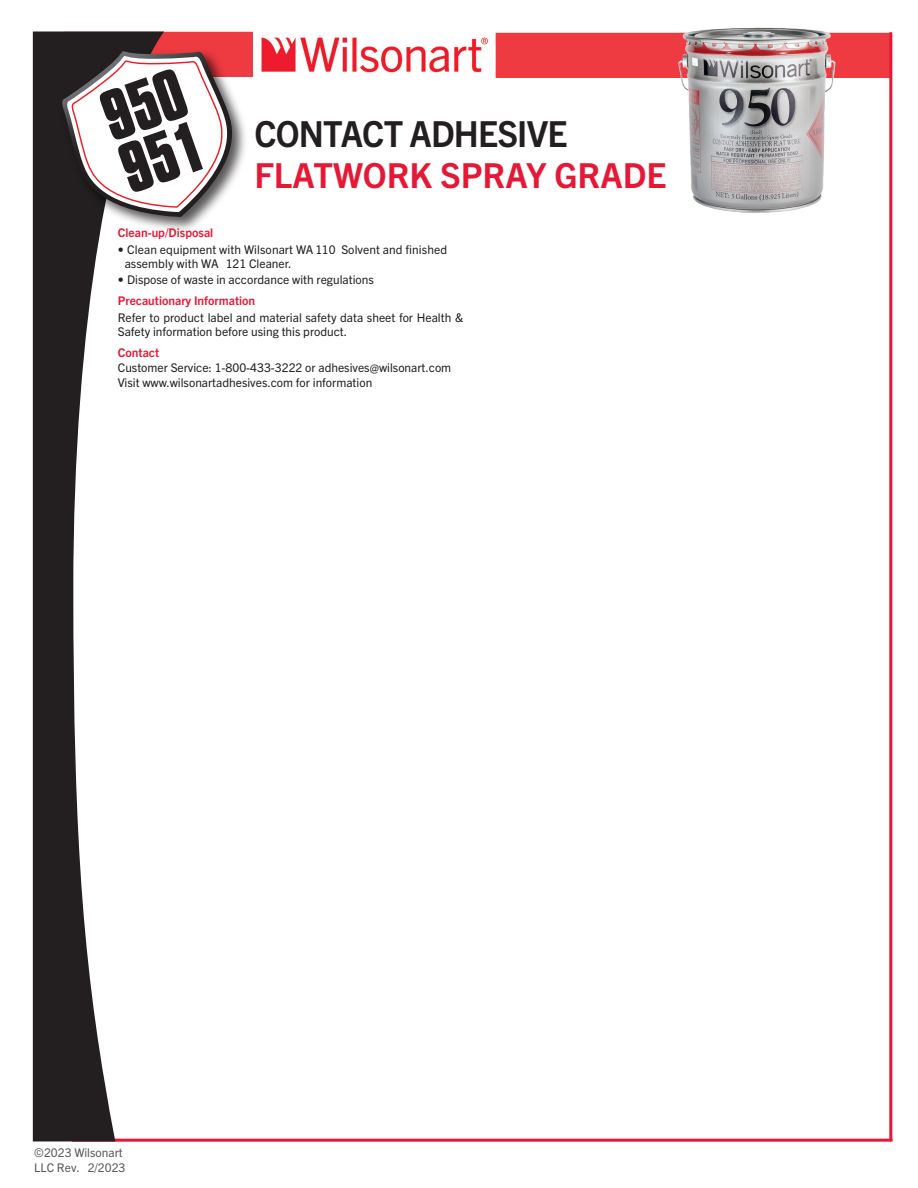
<style>
.page{position:relative;width:918px;height:1188px;background:#fff}
.page>*{position:absolute;margin:0;border:0;box-sizing:border-box;transform-origin:0 0}
.t1{font:700 36px "Trade Gothic Next LT Pro";letter-spacing:-.025em;color:#231f20;scale:.96 1}
.t2{font:700 34.5px "Trade Gothic Next LT Pro";color:#e51836}
.t3{font:12px/14.2px "Trade Gothic Next LT Pro";color:#231f20}
.t4{font:700 12px "Trade Gothic Next LT Pro";color:#e51836}
.t5{font:12px/15px "Trade Gothic Next LT Pro";color:#57585a}
</style>
<div class="page">
<div style="left:496px;top:33px;width:393px;height:45px;background:#ee3a41"></div>
<img style="left:352px;top:37px;width:136px;height:36px">
<hr style="left:72px;top:1139px;width:821px;height:3px;background:#e51836">
<svg style="left:33px;top:32px;width:131px;height:1110px"></svg>
<img style="left:56px;top:45px;width:148px;height:192px">
<hr style="left:889px;top:32px;width:3px;height:1108px;background:#e51836">
<svg style="left:61px;top:32px;width:287px;height:185px"></svg>
<img style="left:675px;top:27px;width:172px;height:186px">
<h1 class="t1" style="left:254px;top:109px;width:328px">CONTACT ADHESIVE</h1>
<h2 class="t2" style="left:254px;top:151px;width:414px">FLATWORK SPRAY GRADE</h2>
<p class="t4" style="left:118px;top:224px;width:97px">Clean-up/Disposal</p>
<p class="t3" style="left:125px;top:241px;width:324px;text-indent:-7px">• Clean equipment with Wilsonart WA 110 Solvent and finished assembly with WA 121 Cleaner.</p>
<p class="t3" style="left:118px;top:272px;width:258px">• Dispose of waste in accordance with regulations</p>
<p class="t4" style="left:118px;top:293px;width:139px">Precautionary Information</p>
<p class="t3" style="left:118px;top:310px;width:347px">Refer to product label and material safety data sheet for Health &amp;<br>Safety information before using this product.</p>
<p class="t4" style="left:118px;top:344px;width:43px">Contact</p>
<p class="t3" style="left:118px;top:359px;width:335px;line-height:15px">Customer Service: 1-800-433-3222 or adhesives@wilsonart.com<br>Visit www.wilsonartadhesives.com for information</p>
<p class="t5" style="left:34px;top:1144px;width:93px">©2023 Wilsonart<br>LLC Rev. 2/2023</p>
</div>
